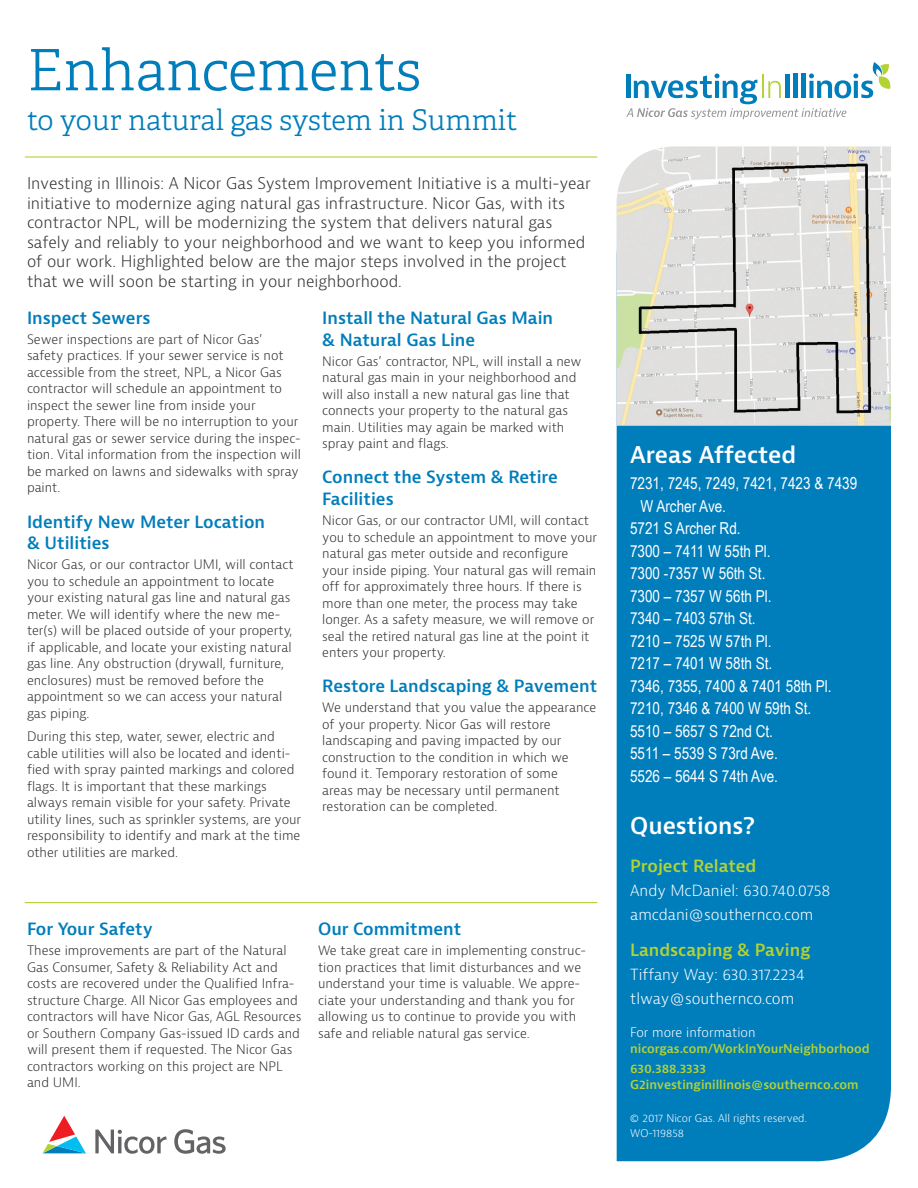
<style>
.page{position:relative;width:918px;height:1188px;background:#fff}
.page>*{position:absolute;margin:0;border:0;box-sizing:border-box;transform-origin:0 0}
.Enhancements{font:300 57px "Adelle";color:#007dbb}
.City{font:300 28.5px "Adelle";color:#007dbb}
.t1{font:600 22.5px "Bernina Sans";color:#fff}
.Areas_Affected_1_Col{font:16.5px/22.5px "Arial Narrow";color:#fff}
.t2{font:600 16.5px/21.8px "Bernina Sans";color:#007dbb}
.t3{font:600 16.5px "Bernina Sans";color:#b3d234}
.INTRO_GRAPH{font:300 15.75px/19.5px "Bernina Sans";color:#312f30}
.Areas_Affected{font:300 15px "Bernina Sans";color:#fff}
.Body{font:300 12.75px/16.5px "Bernina Sans";color:#312f30}
.Body-2{font:300 12.75px "Bernina Sans";color:#fff}
.URL{font:600 12px/16.5px "Bernina Sans";color:#b3d234}
.Copyright{font:300 10.5px/15px "Bernina Sans";color:#fff}
</style>
<div class="page">
<div style="left:617px;top:426px;width:274px;height:736px;background:#007dbb"></div>
<hr style="left:25px;top:156px;width:572px;height:2px;background:#b3d234">
<hr style="left:25px;top:902px;width:572px;height:1px;background:#b3d234">
<svg style="left:626px;top:62px;width:265px;height:57px"></svg>
<img style="left:617px;top:147px;width:274px;height:279px">
<svg style="left:42px;top:1116px;width:44px;height:37px"></svg>
<svg style="left:95px;top:1129px;width:131px;height:25px"></svg>
<p class="Enhancements" style="left:27px;top:35px;width:396px">Enhancements</p>
<p class="City" style="left:27px;top:103px;width:492px">to your natural gas system in Summit</p>
<p class="INTRO_GRAPH" style="left:27px;top:174px;width:565px">Investing in Illinois: A Nicor Gas System Improvement Initiative is a multi-year initiative to modernize aging natural gas infrastructure. Nicor Gas, with its contractor NPL, will be modernizing the system that delivers natural gas safely and reliably to your neighborhood and we want to keep you informed of our work. Highlighted below are the major steps involved in the project that we will soon be starting in your neighborhood.</p>
<h1 class="t2" style="left:27px;top:308px;width:125px">Inspect Sewers</h1>
<p class="Body" style="left:27px;top:331px;width:275px">Sewer inspections are part of Nicor Gas’ safety practices. If your sewer service is not accessible from the street, NPL, a Nicor Gas contractor will schedule an appointment to inspect the sewer line from inside your property. There will be no interruption to your natural gas or sewer service during the inspec&shy;tion. Vital information from the inspection will be marked on lawns and sidewalks with spray paint.</p>
<h1 class="t2" style="left:27px;top:511px;width:240px">Identify New Meter Location &amp; Utilities</h1>
<p class="Body" style="left:27px;top:557px;width:268px">Nicor Gas, or our contractor UMI, will contact you to schedule an appointment to locate your existing natural gas line and natural gas meter. We will identify where the new me&shy;ter(s) will be placed outside of your property, if applicable, and locate your existing natural gas line. Any obstruction (drywall, furniture, enclosures) must be removed before the appointment so we can access your natural gas piping.</p>
<p class="Body" style="left:27px;top:728px;width:276px">During this step, water, sewer, electric and cable utilities will also be located and identi&shy;fied with spray painted markings and colored flags. It is important that these markings always remain visible for your safety. Private utility lines, such as sprinkler systems, are your responsibility to identify and mark at the time other utilities are marked.</p>
<h1 class="t2" style="left:322px;top:308px;width:232px">Install the Natural Gas Main &amp; Natural Gas Line</h1>
<p class="Body" style="left:322px;top:353px;width:261px">Nicor Gas’ contractor, NPL, will install a new natural gas main in your neighborhood and will also install a new natural gas line that connects your property to the natural gas main. Utilities may again be marked with spray paint and flags.</p>
<h1 class="t2" style="left:322px;top:467px;width:237px">Connect the System &amp; Retire<br>Facilities</h1>
<p class="Body" style="left:322px;top:512px;width:276px">Nicor Gas, or our contractor UMI, will contact you to schedule an appointment to move your natural gas meter outside and reconfigure your inside piping. Your natural gas will remain off for approximately three hours. If there is more than one meter, the process may take longer. As a safety measure, we will remove or seal the retired natural gas line at the point it enters your property.</p>
<h1 class="t2" style="left:322px;top:676px;width:276px">Restore Landscaping &amp; Pavement</h1>
<p class="Body" style="left:322px;top:700px;width:275px">We understand that you value the appearance of your property. Nicor Gas will restore landscaping and paving impacted by our construction to the condition in which we found it. Temporary restoration of some<br>areas may be necessary until permanent restoration can be completed.</p>
<h1 class="t2" style="left:27px;top:919px;width:127px">For Your Safety</h1>
<p class="Body" style="left:27px;top:942px;width:276px">These improvements are part of the Natural Gas Consumer, Safety &amp; Reliability Act and costs are recovered under the Qualified Infra&shy;structure Charge. All Nicor Gas employees and contractors will have Nicor Gas, AGL Resources or Southern Company Gas-issued ID cards and will present them if requested. The Nicor Gas contractors working on this project are NPL and UMI.</p>
<h1 class="t2" style="left:318px;top:919px;width:145px">Our Commitment</h1>
<p class="Body" style="left:318px;top:942px;width:270px">We take great care in implementing construc&shy;tion practices that limit disturbances and we understand your time is valuable. We appre&shy;ciate your understanding and thank you for allowing us to continue to provide you with safe and reliable natural gas service.</p>
<h2 class="t1" style="left:630px;top:441px;width:168px">Areas Affected</h2>
<p class="Areas_Affected_1_Col" style="left:641px;top:471px;width:218px;text-indent:-10px">7231, 7245, 7249, 7421, 7423 &amp; 7439<br>W Archer Ave.</p>
<p class="Areas_Affected_1_Col" style="left:630px;top:516px;width:112px">5721 S Archer Rd.</p>
<p class="Areas_Affected_1_Col" style="left:630px;top:539px;width:142px">7300 – 7411 W 55th Pl.</p>
<p class="Areas_Affected_1_Col" style="left:630px;top:561px;width:137px">7300 -7357 W 56th St.</p>
<p class="Areas_Affected_1_Col" style="left:630px;top:584px;width:143px">7300 – 7357 W 56th Pl.</p>
<p class="Areas_Affected_1_Col" style="left:630px;top:606px;width:127px">7340 – 7403 57th St.</p>
<p class="Areas_Affected_1_Col" style="left:630px;top:629px;width:143px">7210 – 7525 W 57th Pl.</p>
<p class="Areas_Affected_1_Col" style="left:630px;top:651px;width:144px">7217 – 7401 W 58th St.</p>
<p class="Areas_Affected_1_Col" style="left:630px;top:674px;width:203px">7346, 7355, 7400 &amp; 7401 58th Pl.</p>
<p class="Areas_Affected_1_Col" style="left:630px;top:696px;width:183px">7210, 7346 &amp; 7400 W 59th St.</p>
<p class="Areas_Affected_1_Col" style="left:630px;top:719px;width:144px">5510 – 5657 S 72nd Ct.</p>
<p class="Areas_Affected_1_Col" style="left:630px;top:741px;width:149px">5511 – 5539 S 73rd Ave.</p>
<p class="Areas_Affected_1_Col" style="left:630px;top:764px;width:149px">5526 – 5644 S 74th Ave.</p>
<h2 class="t1" style="left:630px;top:811px;width:126px">Questions?</h2>
<h3 class="t3" style="left:630px;top:856px;width:128px">Project Related</h3>
<p class="Areas_Affected" style="left:630px;top:881px;width:202px">Andy McDaniel: 630.740.0758</p>
<p class="Areas_Affected" style="left:630px;top:905px;width:185px">amcdani@southernco.com</p>
<h3 class="t3" style="left:630px;top:939px;width:182px">Landscaping &amp; Paving</h3>
<p class="Areas_Affected" style="left:630px;top:964px;width:176px">Tiffany Way: 630.317.2234</p>
<p class="Areas_Affected" style="left:630px;top:988px;width:166px">tlway@southernco.com</p>
<p class="Body-2" style="left:630px;top:1024px;width:127px">For more information</p>
<p class="URL" style="left:630px;top:1041px;width:241px">nicorgas.com/WorkInYourNeighborhood</p>
<p class="URL" style="left:630px;top:1060px;width:230px">630.388.3333<br>G2investinginillinois@southernco.com</p>
<p class="Copyright" style="left:630px;top:1111px;width:178px">© 2017 Nicor Gas. All rights reserved.<br>WO-119858</p>
</div>
